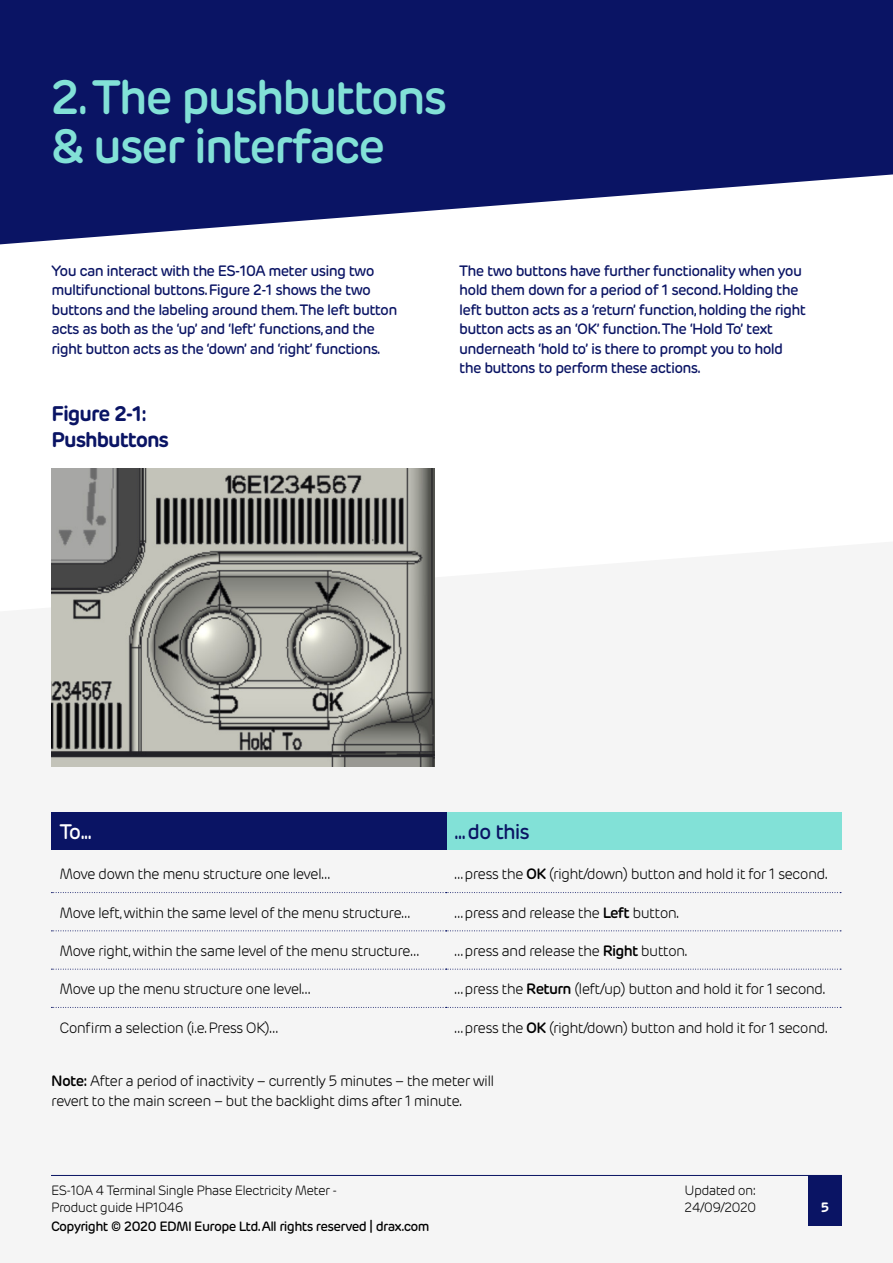
<style>
.page{position:relative;width:893px;height:1263px;background:#fff}
.page>*{position:absolute;margin:0;border:0;box-sizing:border-box;transform-origin:0 0}
.t1{font:600 48px/49.7px "Rubrik New";letter-spacing:-.05em;color:#82e1d7}
.t2{font:700 21px/25.5px "Rubrik New";letter-spacing:-.05em;color:#0a1464}
.t3{font:500 21px "Rubrik New";letter-spacing:-.05em;color:#0a1464}
.t4{font:500 21px "Rubrik New";color:#fff}
.t5{font:300 15px/19.5px "Rubrik New";letter-spacing:-.05em;color:#000}
.t6{font:500 15px/19.5px "Rubrik New";letter-spacing:-.05em;color:#0a1464}
.t7{font:300 13.5px/16.5px "Rubrik New";letter-spacing:-.05em;color:#000}
.t8{font:500 13.5px "Rubrik New";letter-spacing:-.05em;color:#000}
.t9{font:700 13.5px "Rubrik New";color:#fff}
.s1{font-weight:600}
</style>
<div class="page">
<div style="left:50px;top:541px;width:792px;height:685px;background:#f5f5f5"></div>
<div style="left:446px;top:812px;width:396px;height:38px;background:#82e1d7"></div>
<div style="left:51px;top:812px;width:395px;height:38px;background:#0a1464"></div>
<svg style="left:0;top:0;width:893px;height:244px;background:#2c3579"></svg>
<img style="left:52px;top:469px;width:382px;height:297px">
<svg style="left:51px;top:892px;width:790px;height:1px"></svg>
<svg style="left:51px;top:930px;width:790px;height:1px"></svg>
<svg style="left:51px;top:969px;width:790px;height:1px"></svg>
<svg style="left:51px;top:1007px;width:790px;height:1px"></svg>
<div style="left:808px;top:1175px;width:34px;height:50px;background:#0a1464"></div>
<hr style="left:51px;top:1175px;width:791px;height:1px;background:#0a1464">
<h1 class="t1" style="left:51px;top:73px;width:398px">2. The pushbuttons &amp; user interface</h1>
<p class="t6" style="left:52px;top:261px;width:347px">You can interact with the ES-10A meter using two multifunctional buttons. Figure 2-1 shows the two buttons and the labeling around them. The left button acts as both as the ‘up’ and ‘left’ functions, and the right button acts as the ‘down’ and ‘right’ functions.</p>
<h2 class="t2" style="left:52px;top:401px;width:119px">Figure 2-1:<br>Pushbuttons</h2>
<p class="t6" style="left:459px;top:261px;width:348px">The two buttons have further functionality when you hold them down for a period of 1 second. Holding the left button acts as a ‘return’ function, holding the right button acts as an ‘OK’ function. The ‘Hold To’ text underneath ‘hold to’ is there to prompt you to hold the buttons to perform these actions.</p>
<h2 class="t4" style="left:60px;top:819px;width:34px">To...</h2>
<h2 class="t3" style="left:454px;top:819px;width:77px">... do this</h2>
<p class="t5" style="left:60px;top:864px;width:272px">Move down the menu structure one level…</p>
<p class="t5" style="left:454px;top:864px;width:375px">… press the <span class="s1">OK</span> (right/down) button and hold it for 1 second.</p>
<p class="t5" style="left:60px;top:903px;width:353px">Move left, within the same level of the menu structure…</p>
<p class="t5" style="left:454px;top:903px;width:227px">… press and release the <span class="s1">Left</span> button.</p>
<p class="t5" style="left:60px;top:941px;width:361px">Move right, within the same level of the menu structure…</p>
<p class="t5" style="left:454px;top:941px;width:235px">… press and release the <span class="s1">Right</span> button.</p>
<p class="t5" style="left:60px;top:979px;width:253px">Move up the menu structure one level…</p>
<p class="t5" style="left:454px;top:979px;width:373px">… press the <span class="s1">Return</span> (left/up) button and hold it for 1 second.</p>
<p class="t5" style="left:60px;top:1018px;width:220px">Confirm a selection (i.e. Press OK)…</p>
<p class="t5" style="left:454px;top:1018px;width:375px">… press the <span class="s1">OK</span> (right/down) button and hold it for 1 second.</p>
<p class="t5" style="left:51px;top:1072px;width:445px"><span class="s1">Note:</span> After a period of inactivity – currently 5 minutes – the meter will revert to the main screen – but the backlight dims after 1 minute.</p>
<p class="t7" style="left:51px;top:1182px;width:288px">ES-10A 4 Terminal Single Phase Electricity Meter -<br>Product guide HP1046</p>
<p class="t8" style="left:51px;top:1218px;width:380px">Copyright © 2020 EDMI Europe Ltd. All rights reserved | drax.com</p>
<p class="t7" style="left:685px;top:1182px;width:73px">Updated on:<br>24/09/2020</p>
<p class="t9" style="left:821px;top:1198px;width:10px">5</p>
</div>
